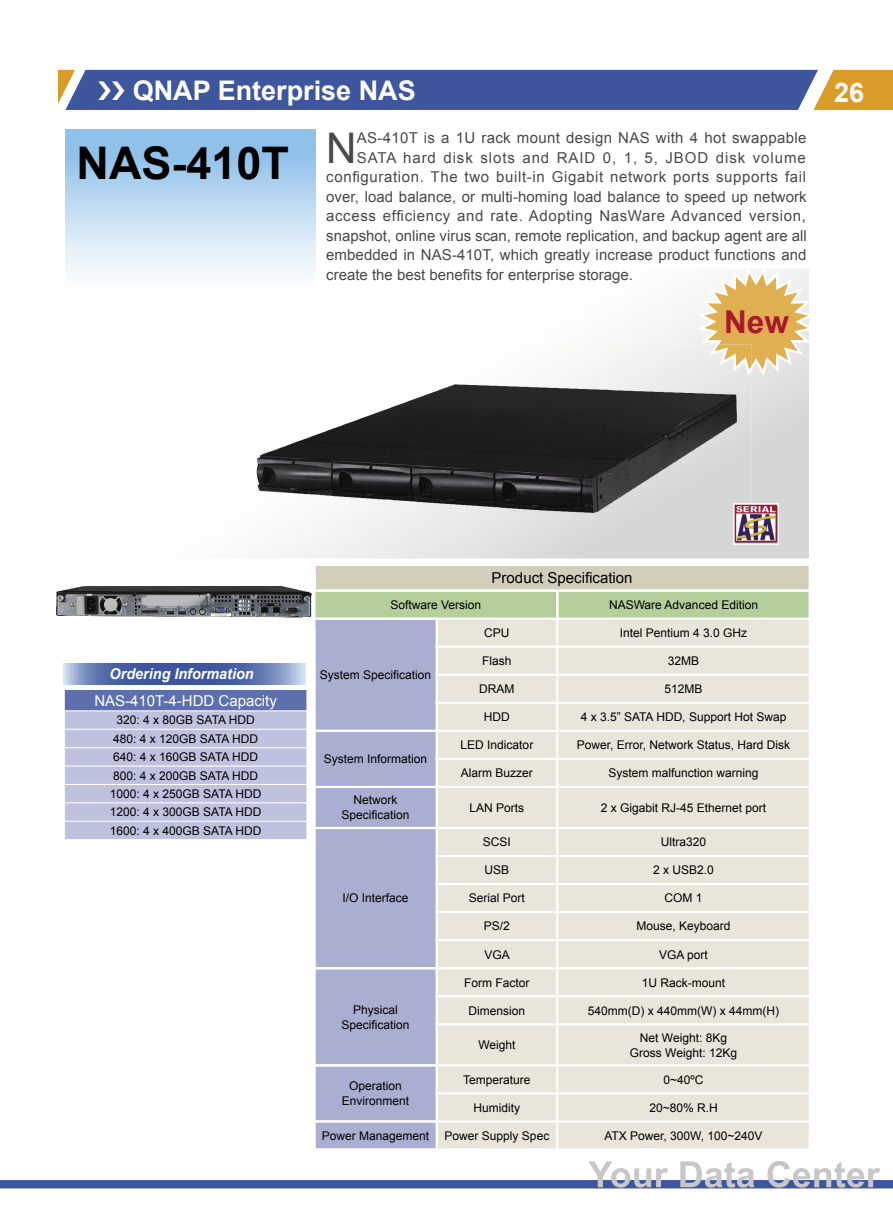
<style>
.page{position:relative;width:893px;height:1212px;background:#fff}
.page>*{position:absolute;margin:0;border:0;box-sizing:border-box;transform-origin:0 0}
.t1{font:700 45px "Arial";color:#000}
.t2{font:700 31.5px "Arial";color:#a9192d}
.t3{font:700 27px "Arial";color:#fff}
.t4{font:15px "Arial";letter-spacing:.005em;color:#474848}
.t5{font:15px "Arial";letter-spacing:.045em;color:#474848}
.t6{font:15px "Arial";letter-spacing:.04em;color:#474848}
.t7{font:15px "Arial";letter-spacing:.065em;color:#474848}
.t8{font:15px "Arial";color:#fff}
.t9{font:15px "Arial";color:#000}
.t10{font:italic 700 15px "Arial";color:#fff;scale:.96 1}
.t11{font:12px/18.5px "Arial";color:#000;text-align:center}
</style>
<div class="page">
<svg style="left:0;top:1161px;width:893px;height:27px"></svg>
<svg style="left:284px;top:311px;width:525px;height:247px"></svg>
<div style="left:66px;top:129px;width:250px;height:211px;background:linear-gradient(to bottom,#8abee8,#fff)"></div>
<svg style="left:64px;top:664px;width:241px;height:20px;background:#5c73b0"></svg>
<svg style="left:64px;top:690px;width:243px;height:149px;background:#b7bbda"></svg>
<div style="left:315px;top:627px;width:121px;height:522px;background:#aaafd1"></div>
<svg style="left:437px;top:627px;width:372px;height:522px;background:#ebe8df"></svg>
<svg style="left:697px;top:269px;width:112px;height:107px"></svg>
<img style="left:256px;top:344px;width:495px;height:181px">
<img style="left:709px;top:344px;width:42px;height:32px">
<img style="left:56px;top:586px;width:256px;height:32px">
<svg style="left:315px;top:565px;width:494px;height:62px;background:#cbd3b8"></svg>
<img style="left:734px;top:504px;width:45px;height:40px">
<svg style="left:58px;top:70px;width:835px;height:40px;background:#516196"></svg>
<h3 class="t3" style="left:133px;top:75px;width:285px">QNAP Enterprise NAS</h3>
<h3 class="t3" style="left:834px;top:77px;width:32px">26</h3>
<h1 class="t1" style="left:77px;top:138px;width:282px">NAS-410T <sup>N</sup></h1>
<p class="t4" style="left:357px;top:130px;width:451px">AS-410T is a 1U rack mount design NAS with 4 hot swappable</p>
<p class="t7" style="left:357px;top:149px;width:451px">SATA hard disk slots and RAID 0, 1, 5, JBOD disk volume</p>
<p class="t5" style="left:326px;top:169px;width:481px">confi guration. The two built-in Gigabit network ports supports fail</p>
<p class="t4" style="left:326px;top:188px;width:482px">over, load balance, or multi-homing load balance to speed up network</p>
<p class="t6" style="left:326px;top:208px;width:481px">access effi ciency and rate. Adopting NasWare Advanced version,</p>
<p class="t4" style="left:326px;top:227px;width:482px">snapshot, online virus scan, remote replication, and backup agent are all</p>
<p class="t4" style="left:326px;top:247px;width:482px">embedded in NAS-410T, which greatly increase product functions and</p>
<p class="t4" style="left:326px;top:266px;width:308px">create the best benefi ts for enterprise storage.</p>
<h2 class="t2" style="left:724px;top:305px;width:66px">New</h2>
<p class="t9" style="left:492px;top:569px;width:142px">Product Specifi cation</p>
<p class="t10" style="left:110px;top:665px;width:152px">Ordering Information</p>
<p class="t8" style="left:94px;top:692px;width:184px">NAS-410T-4-HDD Capacity</p>
<p class="t11" style="left:110px;top:711px;width:153px">320: 4 x 80GB SATA HDD<br>480: 4 x 120GB SATA HDD<br>640: 4 x 160GB SATA HDD<br>800: 4 x 200GB SATA HDD<br>1000: 4 x 250GB SATA HDD<br>1200: 4 x 300GB SATA HDD<br>1600: 4 x 400GB SATA HDD</p>
<p class="t11" style="left:390px;top:595px;width:92px">Software Version</p>
<p class="t11" style="left:609px;top:595px;width:150px">NASWare Advanced Edition</p>
<p class="t11" style="left:320px;top:666px;width:113px">System Specifi cation</p>
<p class="t11" style="left:324px;top:750px;width:105px">System Information</p>
<p class="t11" style="left:484px;top:623px;width:27px">CPU</p>
<p class="t11" style="left:620px;top:623px;width:129px">Intel Pentium 4 3.0 GHz</p>
<p class="t11" style="left:482px;top:651px;width:31px">Flash</p>
<p class="t11" style="left:668px;top:651px;width:33px">32MB</p>
<p class="t11" style="left:479px;top:680px;width:37px">DRAM</p>
<p class="t11" style="left:664px;top:680px;width:40px">512MB</p>
<p class="t11" style="left:484px;top:708px;width:27px">HDD</p>
<p class="t11" style="left:581px;top:708px;width:207px">4 x 3.5” SATA HDD, Support Hot Swap</p>
<p class="t11" style="left:461px;top:736px;width:74px">LED Indicator</p>
<p class="t11" style="left:577px;top:736px;width:215px">Power, Error, Network Status, Hard Disk</p>
<p class="t11" style="left:461px;top:764px;width:74px">Alarm Buzzer</p>
<p class="t11" style="left:608px;top:764px;width:152px">System malfunction warning</p>
<p class="t11" style="left:341px;top:792px;width:70px;line-height:15px">Network<br>Specifi cation</p>
<p class="t11" style="left:470px;top:798px;width:56px">LAN Ports</p>
<p class="t11" style="left:601px;top:798px;width:167px">2 x Gigabit RJ-45 Ethernet port</p>
<p class="t11" style="left:342px;top:889px;width:68px">I/O Interface</p>
<p class="t11" style="left:341px;top:1002px;width:70px;line-height:15px">Physical<br>Specifi cation</p>
<p class="t11" style="left:342px;top:1078px;width:69px;line-height:15px">Operation<br>Environment</p>
<p class="t11" style="left:483px;top:833px;width:30px">SCSI</p>
<p class="t11" style="left:661px;top:833px;width:47px">Ultra320</p>
<p class="t11" style="left:485px;top:861px;width:26px">USB</p>
<p class="t11" style="left:653px;top:861px;width:62px">2 x USB2.0</p>
<p class="t11" style="left:469px;top:889px;width:58px">Serial Port</p>
<p class="t11" style="left:664px;top:889px;width:40px">COM 1</p>
<p class="t11" style="left:484px;top:917px;width:28px">PS/2</p>
<p class="t11" style="left:636px;top:917px;width:96px">Mouse, Keyboard</p>
<p class="t11" style="left:485px;top:945px;width:27px">VGA</p>
<p class="t11" style="left:659px;top:945px;width:50px">VGA port</p>
<p class="t11" style="left:464px;top:973px;width:67px">Form Factor</p>
<p class="t11" style="left:642px;top:973px;width:85px">1U Rack-mount</p>
<p class="t11" style="left:469px;top:1001px;width:58px">Dimension</p>
<p class="t11" style="left:588px;top:1001px;width:193px">540mm(D) x 440mm(W) x 44mm(H)</p>
<p class="t11" style="left:478px;top:1036px;width:39px">Weight</p>
<p class="t11" style="left:630px;top:1030px;width:109px;line-height:15px">Net Weight: 8Kg<br>Gross Weight: 12Kg</p>
<p class="t11" style="left:463px;top:1070px;width:69px">Temperature</p>
<p class="t11" style="left:663px;top:1070px;width:42px">0~40ºC</p>
<p class="t11" style="left:474px;top:1098px;width:48px">Humidity</p>
<p class="t11" style="left:649px;top:1098px;width:70px">20~80% R.H</p>
<p class="t11" style="left:322px;top:1126px;width:109px">Power Management</p>
<p class="t11" style="left:445px;top:1126px;width:106px">Power Supply Spec</p>
<p class="t11" style="left:604px;top:1126px;width:160px">ATX Power, 300W, 100~240V</p>
</div>
